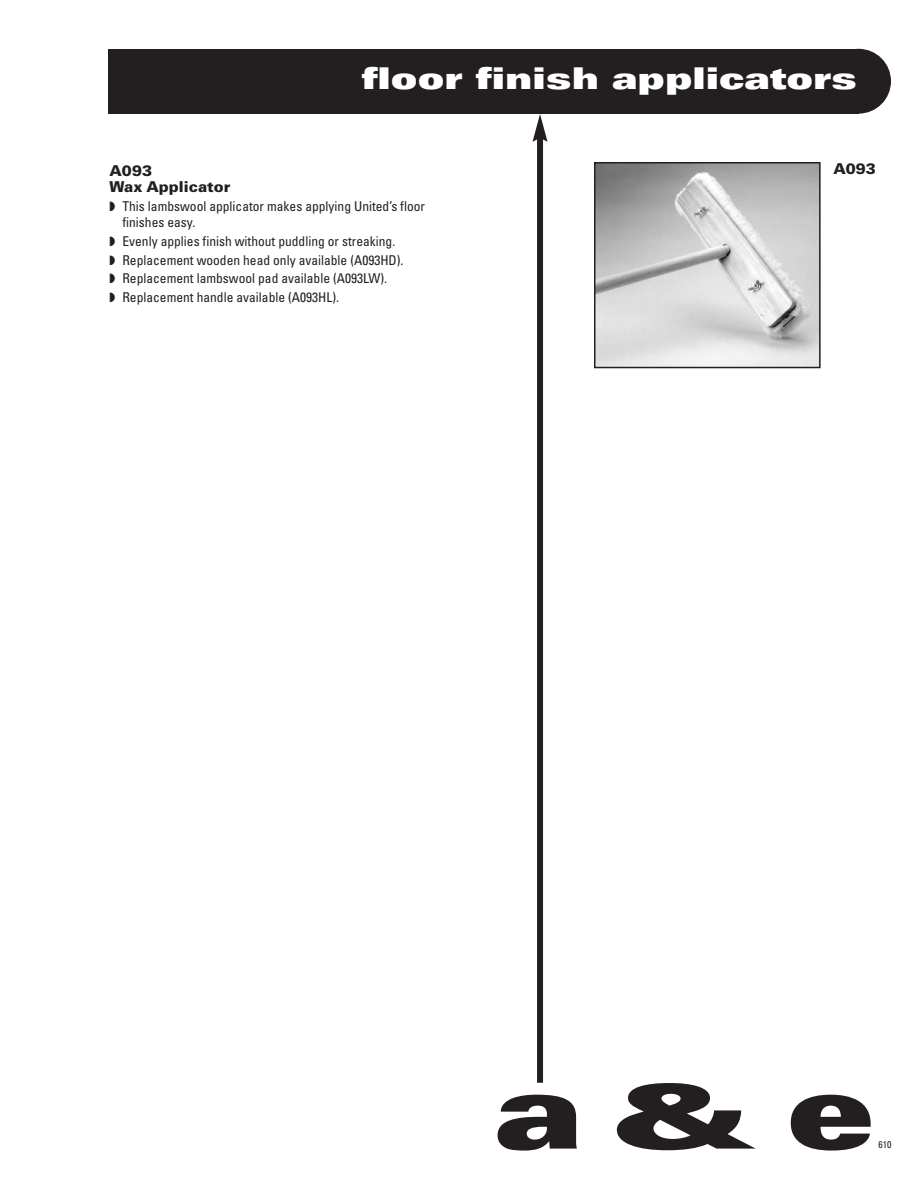
<style>
.page{position:relative;width:918px;height:1188px;background:#fff}
.page>*{position:absolute;margin:0;border:0;box-sizing:border-box;transform-origin:0 0}
.t1{font:900 expanded 103.5px "Univers";color:#231f20}
.t2{font:900 expanded 30px "Univers";color:#fff}
.t3{font:900 15px/16.5px "Univers";color:#231f20}
.t4{font:condensed 13.5px/18.6px "Univers";color:#231f20}
.t5{font:condensed 9.75px "Univers";color:#231f20}
.s1{font-size:88.5px}
</style>
<div class="page">
<div style="left:537px;top:136px;width:6px;height:947px;background:#231f20"></div>
<svg style="left:533px;top:114px;width:15px;height:28px"></svg>
<img style="left:597px;top:165px;width:221px;height:200px">
<div style="left:594px;top:162px;width:227px;height:206px;border:2px solid #231f20"></div>
<div style="left:826px;top:49px;width:65px;height:65px;background:#231f20;border-radius:50%"></div>
<div style="left:108px;top:49px;width:751px;height:65px;background:#231f20"></div>
<h2 class="t2" style="left:361px;top:68px;width:497px">floor finish applicators</h2>
<p class="t3" style="left:110px;top:163px;width:123px">A093<br>Wax Applicator</p>
<p class="t4" style="left:122px;top:199px;width:304px;line-height:16.5px;text-indent:-13px">◗ This lambswool applicator makes applying United’s floor finishes easy.</p>
<p class="t4" style="left:109px;top:233px;width:296px">◗ Evenly applies finish without puddling or streaking. ◗ Replacement wooden head only available (A093HD). ◗ Replacement lambswool pad available (A093LW).<br>◗ Replacement handle available (A093HL).</p>
<p class="t3" style="left:833px;top:162px;width:44px">A093</p>
<h1 class="t1" style="left:493px;top:1074px;width:382px">a<span class="s1">&amp;</span>e</h1>
<p class="t5" style="left:879px;top:1141px;width:14px">610</p>
</div>
